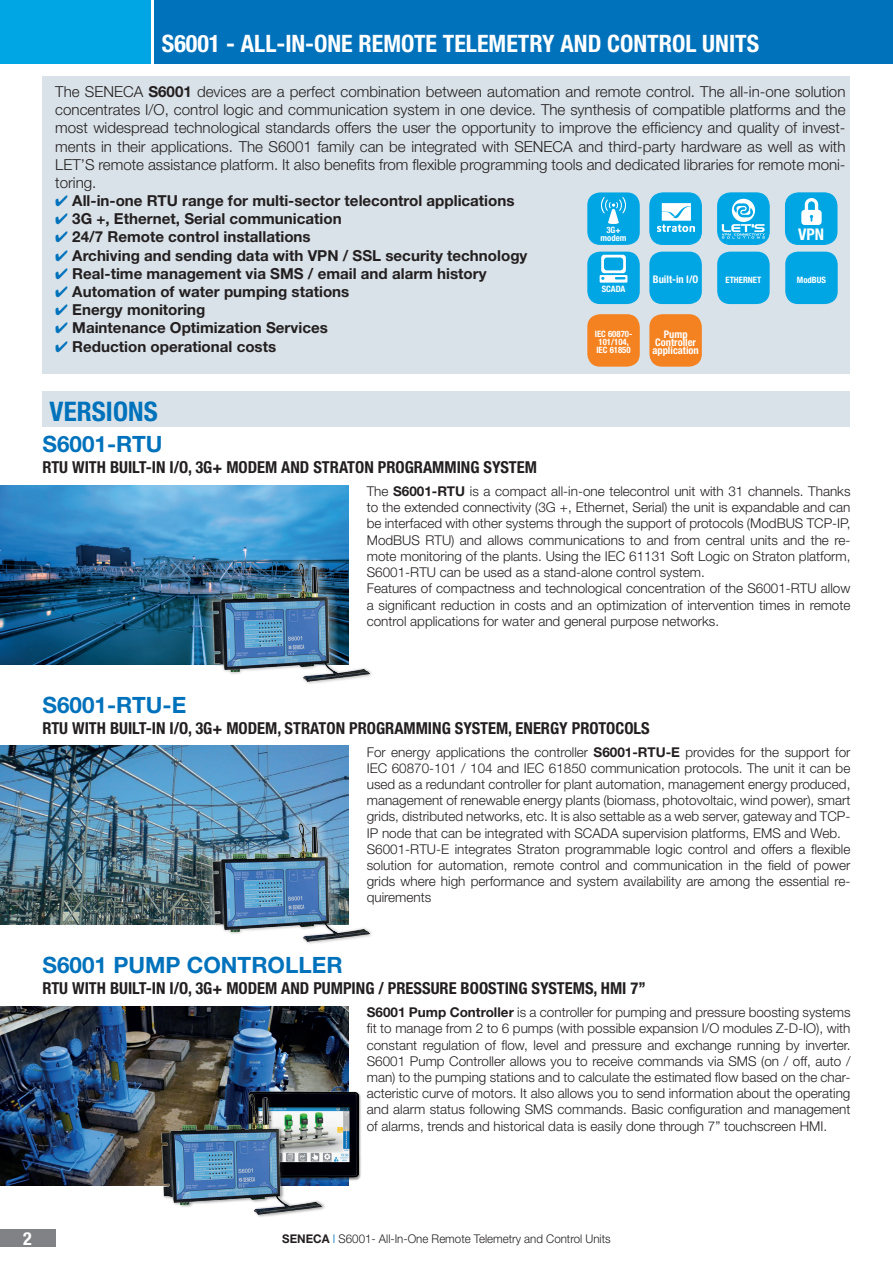
<style>
.page{position:relative;width:893px;height:1263px;background:#fff}
.page>*{position:absolute;margin:0;border:0;box-sizing:border-box;transform-origin:0 0}
.t1{font:700 condensed 33px "Helvetica Neue";color:#fff}
.t2{font:700 condensed 27px "Helvetica Neue";letter-spacing:.005em;color:#0072bc}
.t3{font:700 condensed 24px "Helvetica Neue";color:#fff}
.t4{font:700 22.5px "Helvetica Neue";color:#0072bc}
.t5{font:700 condensed 18px "Helvetica Neue";color:#fff}
.t6{font:700 condensed 16.5px "Helvetica Neue";color:#231f20}
.t7{font:700 condensed 16.05px "Helvetica Neue";color:#fff}
.t8{font:300 15.15px/18.1px "Helvetica Neue";color:#231f20;text-align:justify}
.t9{font:700 15.15px "Helvetica Neue";color:#231f20}
.t10{font:300 13.5px/16.2px "Helvetica Neue";color:#231f20}
.t11{font:300 12px "Helvetica Neue";color:#231f20;scale:.96 1}
.t12{font:700 condensed 10.5px/7.9px "Helvetica Neue";color:#fff;text-align:center}
.t13{font:700 condensed 8.85px/7.9px "Helvetica Neue";color:#fff;text-align:center}
.s1{font-weight:700}
.s2{color:#0072bc}
</style>
<div class="page">
<div style="left:0;top:0;width:150px;height:64px;background:#00a6e4"></div>
<div style="left:154px;top:0;width:739px;height:64px;background:#0072bc"></div>
<div style="left:0;top:1230px;width:55px;height:17px;background:#808285"></div>
<div style="left:43px;top:77px;width:807px;height:297px;background:#d9e2e8"></div>
<div style="left:43px;top:391px;width:807px;height:36px;background:#d9e2e8"></div>
<img style="left:0;top:485px;width:349px;height:179px">
<img style="left:0;top:746px;width:349px;height:178px">
<img style="left:0;top:1006px;width:349px;height:179px">
<div style="left:203px;top:554px;width:176px;height:137px;background:#fff;opacity:.75"></div>
<img style="left:213px;top:563px;width:157px;height:119px">
<div style="left:203px;top:814px;width:176px;height:137px;background:#fff;opacity:.75"></div>
<img style="left:213px;top:823px;width:157px;height:119px">
<div style="left:248px;top:1091px;width:113px;height:90px;background:#231f20;opacity:.5"></div>
<img style="left:248px;top:1091px;width:110px;height:86px">
<div style="left:160px;top:1092px;width:165px;height:126px;background:#231f20;opacity:.5"></div>
<img style="left:162px;top:1094px;width:160px;height:121px">
<div style="left:650px;top:193px;width:51px;height:51px;background:#00a6e4;border-radius:13px"></div>
<img style="left:657px;top:203px;width:37px;height:29px">
<div style="left:649px;top:192px;width:53px;height:53px;border:1px solid #00a6e4;border-radius:13px"></div>
<div style="left:718px;top:193px;width:51px;height:51px;background:#00a6e4;border-radius:13px"></div>
<svg style="left:732px;top:199px;width:23px;height:23px"></svg>
<svg style="left:734px;top:203px;width:19px;height:14px"></svg>
<svg style="left:722px;top:224px;width:43px;height:15px"></svg>
<div style="left:717px;top:192px;width:53px;height:53px;border:1px solid #00a6e4;border-radius:13px"></div>
<div style="left:785px;top:193px;width:52px;height:51px;background:#00a6e4;border-radius:13px"></div>
<img style="left:801px;top:199px;width:21px;height:26px">
<div style="left:785px;top:192px;width:52px;height:53px;border:1px solid #00a6e4;border-radius:13px"></div>
<div style="left:587px;top:192px;width:53px;height:53px;background:#00a6e4;border-radius:13px"></div>
<img style="left:602px;top:198px;width:23px;height:26px">
<div style="left:649px;top:252px;width:53px;height:52px;background:#00a6e4;border-radius:13px"></div>
<div style="left:587px;top:314px;width:53px;height:53px;background:#f58220;border-radius:13px"></div>
<div style="left:649px;top:314px;width:53px;height:53px;background:#f58220;border-radius:13px"></div>
<div style="left:717px;top:252px;width:53px;height:52px;background:#00a6e4;border-radius:13px"></div>
<div style="left:785px;top:252px;width:53px;height:52px;background:#00a6e4;border-radius:13px"></div>
<div style="left:587px;top:252px;width:53px;height:52px;background:#00a6e4;border-radius:13px"></div>
<svg style="left:600px;top:255px;width:27px;height:28px"></svg>
<h1 class="t1" style="left:162px;top:24px;width:138px">Cloud BOX</h1>
<h3 class="t3" style="left:162px;top:29px;width:599px">S6001 - ALL-IN-ONE REMOTE TELEMETRY AND CONTROL UNITS</h3>
<p class="t8" style="left:55px;top:82px;width:792px">The SENECA <span class="s1">S6001</span> devices are a perfect combination between automation and remote control. The all-in-one solution concentrates I/O, control logic and communication system in one device. The synthesis of compatible platforms and the most widespread technological standards offers the user the opportunity to improve the efficiency and quality of invest&shy;ments in their applications. The S6001 family can be integrated with SENECA and third-party hardware as well as with LET’S remote assistance platform. It also benefits from flexible programming tools and dedicated libraries for remote moni&shy;toring.</p>
<p class="t9" style="left:55px;top:191px;width:461px"><span class="s2">✔</span> All-in-one RTU range for multi-sector telecontrol applications</p>
<p class="t9" style="left:55px;top:209px;width:288px"><span class="s2">✔</span> 3G +, Ethernet, Serial communication</p>
<p class="t9" style="left:55px;top:228px;width:257px"><span class="s2">✔</span> 24/7 Remote control installations</p>
<p class="t9" style="left:55px;top:246px;width:474px"><span class="s2">✔</span> Archiving and sending data with VPN / SSL security technology</p>
<p class="t9" style="left:55px;top:264px;width:433px"><span class="s2">✔</span> Real-time management via SMS / email and alarm history</p>
<p class="t9" style="left:55px;top:282px;width:296px"><span class="s2">✔</span> Automation of water pumping stations</p>
<p class="t9" style="left:55px;top:300px;width:152px"><span class="s2">✔</span> Energy monitoring</p>
<p class="t9" style="left:55px;top:319px;width:274px"><span class="s2">✔</span> Maintenance Optimization Services</p>
<p class="t9" style="left:55px;top:337px;width:222px"><span class="s2">✔</span> Reduction operational costs</p>
<p class="t13" style="left:601px;top:225px;width:27px">3G+ modem</p>
<p class="t7" style="left:798px;top:225px;width:27px">VPN</p>
<p class="t12" style="left:653px;top:275px;width:47px">Built-in I/O</p>
<p class="t13" style="left:725px;top:275px;width:37px">ETHERNET</p>
<p class="t13" style="left:797px;top:275px;width:31px">ModBUS</p>
<p class="t13" style="left:602px;top:285px;width:25px">SCADA</p>
<p class="t13" style="left:595px;top:330px;width:39px;text-align:left">IEC 60870-<br>101/104,<br>IEC 61850</p>
<p class="t12" style="left:652px;top:330px;width:48px">Pump<br>Controller application</p>
<h2 class="t2" style="left:50px;top:395px;width:110px">VERSIONS</h2>
<h3 class="t4" style="left:43px;top:430px;width:122px">S6001-RTU</h3>
<p class="t6" style="left:43px;top:457px;width:496px">RTU WITH BUILT-IN I/O, 3G+ MODEM AND STRATON PROGRAMMING SYSTEM</p>
<p class="t10" style="left:367px;top:483px;width:485px">The <span class="s1">S6001-RTU</span> is a compact all-in-one telecontrol unit with 31 channels. Thanks to the extended connectivity (3G +, Ethernet, Serial) the unit is expandable and can be interfaced with other systems through the support of protocols (ModBUS TCP-IP, ModBUS RTU) and allows communications to and from central units and the re&shy;mote monitoring of the plants. Using the IEC 61131 Soft Logic on Straton platform, S6001-RTU can be used as a stand-alone control system.<br>Features of compactness and technological concentration of the S6001-RTU allow a significant reduction in costs and an optimization of intervention times in remote control applications for water and general purpose networks.</p>
<h3 class="t4" style="left:43px;top:691px;width:145px">S6001-RTU-E</h3>
<p class="t6" style="left:43px;top:718px;width:609px">RTU WITH BUILT-IN I/O, 3G+ MODEM, STRATON PROGRAMMING SYSTEM, ENERGY PROTOCOLS</p>
<p class="t10" style="left:367px;top:743px;width:485px">For energy applications the controller <span class="s1">S6001-RTU-E</span> provides for the support for IEC 60870-101 / 104 and IEC 61850 communication protocols. The unit it can be used as a redundant controller for plant automation, management energy produced, management of renewable energy plants (biomass, photovoltaic, wind power), smart grids, distributed networks, etc. It is also settable as a web server, gateway and TCP-IP node that can be integrated with SCADA supervision platforms, EMS and Web.<br>S6001-RTU-E integrates Straton programmable logic control and offers a flexible solution for automation, remote control and communication in the field of power grids where high performance and system availability are among the essential re&shy;quirements</p>
<h3 class="t4" style="left:43px;top:951px;width:302px">S6001 PUMP CONTROLLER</h3>
<p class="t6" style="left:43px;top:978px;width:605px">RTU WITH BUILT-IN I/O, 3G+ MODEM AND PUMPING / PRESSURE BOOSTING SYSTEMS, HMI 7’’</p>
<p class="t10" style="left:367px;top:1004px;width:485px;text-align:justify"><span class="s1">S6001 Pump Controller</span> is a controller for pumping and pressure boosting systems fit to manage from 2 to 6 pumps (with possible expansion I/O modules Z-D-IO), with constant regulation of flow, level and pressure and exchange running by inverter.<br>S6001 Pump Controller allows you to receive commands via SMS (on / off, auto / man) to the pumping stations and to calculate the estimated flow based on the char&shy;acteristic curve of motors. It also allows you to send information about the operating and alarm status following SMS commands. Basic configuration and management of alarms, trends and historical data is easily done through 7” touchscreen HMI.</p>
<h3 class="t5" style="left:23px;top:1228px;width:10px">2</h3>
<p class="t11" style="left:282px;top:1231px;width:344px"><span class="s1">SENECA</span> <span class="s2">I</span> S6001- All-In-One Remote Telemetry and Control Units</p>
</div>
